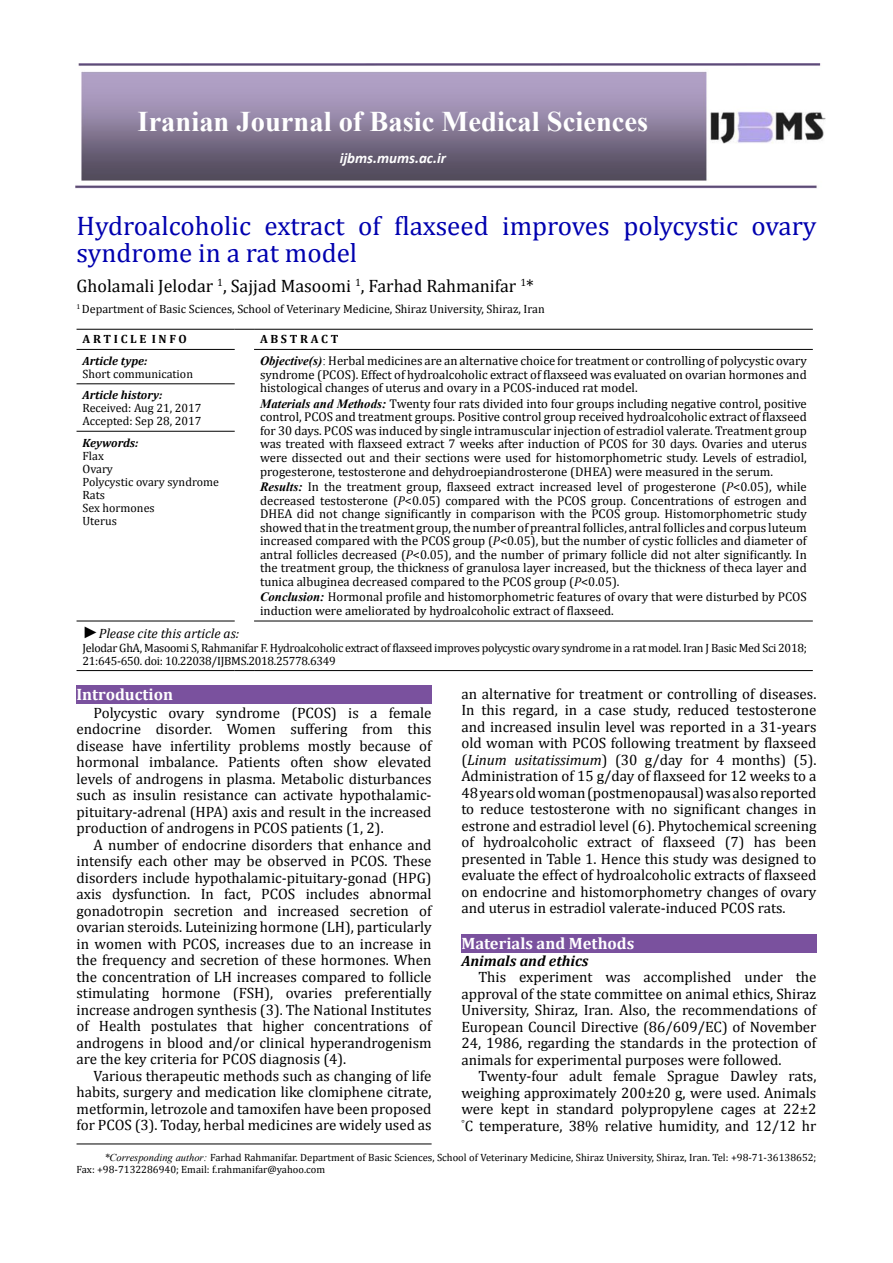
<style>
.page{position:relative;width:893px;height:1263px;background:#fff}
.page>*{position:absolute;margin:0;border:0;box-sizing:border-box;transform-origin:0 0}
.t1{font:700 28.5px "Times New Roman";color:#fff}
.t2{font:27px/27px "Cambria";color:#0000af}
.t3{font:18px "Cambria";color:#000}
.t4{font:700 16.5px "Cambria";color:#fff}
.t5{font:15px/16.5px "Cambria";color:#000;text-align:justify}
.t6{font:italic 700 15px "Calibri";color:#fff}
.t7{font:italic 700 15px "Cambria";color:#000}
.t8{font:italic 13.5px "Cambria";color:#000}
.t9{font:12.75px/13.5px "Cambria";color:#000;text-align:justify}
.t10{font:12px/13px "Cambria Math";letter-spacing:-.025em;color:#000}
.t11{font:12px/13px "Cambria";color:#000}
.t12{font:12px/13px "Cambria Math";color:#000}
.t13{font:italic 700 12px "Cambria";color:#000}
.t14{font:700 12px "Cambria";color:#000}
.t15{font:10.5px/12.6px "Cambria";color:#000}
.s1{font-family:"Times New Roman";font-weight:700;font-style:italic}
.s2{font-family:"Times New Roman"}
.s3{font-style:italic}
.s4{font-family:"Times New Roman";font-size:16.5px}
.s5{font-family:"Times New Roman";font-style:italic}
</style>
<div class="page">
<hr style="left:77px;top:1144px;width:355px;height:1px;background:#000">
<img style="left:75px;top:64px;width:750px;height:125px">
<hr style="left:77px;top:329px;width:158px;height:1px;background:#000">
<svg style="left:235px;top:329px;width:19px;height:1px"></svg>
<hr style="left:254px;top:329px;width:559px;height:1px;background:#000">
<hr style="left:77px;top:349px;width:158px;height:1px;background:#000">
<hr style="left:77px;top:383px;width:158px;height:1px;background:#000">
<hr style="left:254px;top:349px;width:559px;height:1px;background:#000">
<hr style="left:77px;top:431px;width:158px;height:1px;background:#000">
<hr style="left:77px;top:670px;width:158px;height:1px;background:#000">
<svg style="left:235px;top:670px;width:19px;height:1px"></svg>
<hr style="left:254px;top:670px;width:559px;height:1px;background:#000">
<hr style="left:77px;top:621px;width:158px;height:1px;background:#000">
<hr style="left:254px;top:621px;width:559px;height:1px;background:#000">
<div style="left:77px;top:685px;width:355px;height:19px;background:#7a519e"></div>
<div style="left:461px;top:934px;width:355px;height:19px;background:#7a519e"></div>
<h1 class="t1" style="left:138px;top:102px;width:512px">Iranian Journal of Basic Medical Sciences</h1>
<p class="t6" style="left:340px;top:149px;width:108px">ijbms.mums.ac.ir</p>
<h2 class="t2" style="left:77px;top:212px;width:741px">Hydroalcoholic extract of flaxseed improves polycystic ovary syndrome in a rat model</h2>
<p class="t3" style="left:77px;top:276px;width:459px">Gholamali Jelodar <sup>1</sup>, Sajjad Masoomi <sup>1</sup>, Farhad Rahmanifar <sup>1</sup>*</p>
<p class="t11" style="left:77px;top:302px;width:470px"><sup>1</sup> Department of Basic Sciences, School of Veterinary Medicine, Shiraz University, Shiraz, Iran</p>
<p class="t14" style="left:83px;top:331px;width:106px">A R T I C L E I N F O</p>
<p class="t14" style="left:260px;top:331px;width:80px">A B S T R A C T</p>
<p class="t13" style="left:83px;top:352px;width:66px">Article type:</p>
<p class="t12" style="left:83px;top:367px;width:112px">Short communication</p>
<p class="t9" style="left:260px;top:354px;width:548px"><span class="s1">Objective(s)</span><span class="s2">:</span> Herbal medicines are an alternative choice for treatment or controlling of polycystic ovary syndrome (PCOS). Effect of hydroalcoholic extract of flaxseed was evaluated on ovarian hormones and histological changes of uterus and ovary in a PCOS-induced rat model.</p>
<p class="t9" style="left:260px;top:397px;width:548px"><span class="s1">Materials and Methods:</span> Twenty four rats divided into four groups including negative control, positive control, PCOS and treatment groups. Positive control group received hydroalcoholic extract of flaxseed for 30 days. PCOS was induced by single intramuscular injection of estradiol valerate. Treatment group was treated with flaxseed extract 7 weeks after induction of PCOS for 30 days. Ovaries and uterus were dissected out and their sections were used for histomorphometric study. Levels of estradiol, progesterone, testosterone and dehydroepiandrosterone (DHEA) were measured in the serum.</p>
<p class="t9" style="left:260px;top:480px;width:548px"><span class="s1">Results:</span> In the treatment group, flaxseed extract increased level of progesterone (<span class="s3">P</span>&lt;0.05), while decreased testosterone (<span class="s3">P</span>&lt;0.05) compared with the PCOS group. Concentrations of estrogen and DHEA did not change significantly in comparison with the PCOS group. Histomorphometric study showed that in the treatment group, the number of preantral follicles, antral follicles and corpus luteum increased compared with the PCOS group (<span class="s3">P</span>&lt;0.05), but the number of cystic follicles and diameter of antral follicles decreased (<span class="s3">P</span>&lt;0.05), and the number of primary follicle did not alter significantly. In the treatment group, the thickness of granulosa layer increased, but the thickness of theca layer and tunica albuginea decreased compared to the PCOS group (<span class="s3">P</span>&lt;0.05).</p>
<p class="t9" style="left:260px;top:590px;width:548px"><span class="s1">Conclusion:</span> Hormonal profile and histomorphometric features of ovary that were disturbed by PCOS induction were ameliorated by hydroalcoholic extract of flaxseed.</p>
<p class="t13" style="left:83px;top:387px;width:81px">Article history:</p>
<p class="t12" style="left:83px;top:401px;width:120px">Received: Aug 21, 2017<br>Accepted: Sep 28, 2017</p>
<p class="t13" style="left:83px;top:434px;width:57px">Keywords:</p>
<p class="t11" style="left:83px;top:449px;width:138px">Flax<br>Ovary<br>Polycystic ovary syndrome<br>Rats<br>Sex hormones<br>Uterus</p>
<p class="t8" style="left:83px;top:624px;width:158px"><span class="s4">►</span>Please cite this article as:</p>
<p class="t10" style="left:83px;top:641px;width:726px">Jelodar GhA, Masoomi S, Rahmanifar F. Hydroalcoholic extract of flaxseed improves polycystic ovary syndrome in a rat model. Iran J Basic Med Sci 2018;<br>21:645-650. doi: 10.22038/IJBMS.2018.25778.6349</p>
<p class="t4" style="left:77px;top:682px;width:98px">Introduction</p>
<p class="t5" style="left:77px;top:704px;width:357px;text-indent:17px">Polycystic ovary syndrome (PCOS) is a female endocrine disorder. Women suffering from this disease have infertility problems mostly because of hormonal imbalance. Patients often show elevated levels of androgens in plasma. Metabolic disturbances such as insulin resistance can activate hypothalamic&shy;pituitary-adrenal (HPA) axis and result in the increased production of androgens in PCOS patients (1, 2).</p>
<p class="t5" style="left:77px;top:836px;width:357px;text-indent:17px">A number of endocrine disorders that enhance and intensify each other may be observed in PCOS. These disorders include hypothalamic-pituitary-gonad (HPG) axis dysfunction. In fact, PCOS includes abnormal gonadotropin secretion and increased secretion of ovarian steroids. Luteinizing hormone (LH), particularly in women with PCOS, increases due to an increase in the frequency and secretion of these hormones. When the concentration of LH increases compared to follicle stimulating hormone (FSH), ovaries preferentially increase androgen synthesis (3). The National Institutes of Health postulates that higher concentrations of androgens in blood and/or clinical hyperandrogenism are the key criteria for PCOS diagnosis (4).</p>
<p class="t5" style="left:77px;top:1067px;width:357px;text-indent:17px">Various therapeutic methods such as changing of life habits, surgery and medication like clomiphene citrate, metformin, letrozole and tamoxifen have been proposed for PCOS (3). Today, herbal medicines are widely used as</p>
<p class="t5" style="left:461px;top:685px;width:357px">an alternative for treatment or controlling of diseases.<br>In this regard, in a case study, reduced testosterone and increased insulin level was reported in a 31-years old woman with PCOS following treatment by flaxseed (<span class="s3">Linum usitatissimum</span>) (30 g/day for 4 months) (5).<br>Administration of 15 g/day of flaxseed for 12 weeks to a 48 years old woman (postmenopausal) was also reported to reduce testosterone with no significant changes in estrone and estradiol level (6). Phytochemical screening of hydroalcoholic extract of flaxseed (7) has been presented in Table 1. Hence this study was designed to evaluate the effect of hydroalcoholic extracts of flaxseed on endocrine and histomorphometry changes of ovary and uterus in estradiol valerate-induced PCOS rats.</p>
<p class="t4" style="left:461px;top:932px;width:174px">Materials and Methods</p>
<p class="t7" style="left:461px;top:950px;width:129px">Animals and ethics</p>
<p class="t5" style="left:461px;top:969px;width:357px;text-indent:17px">This experiment was accomplished under the approval of the state committee on animal ethics, Shiraz University, Shiraz, Iran. Also, the recommendations of European Council Directive (86/609/EC) of November 24, 1986, regarding the standards in the protection of animals for experimental purposes were followed.</p>
<p class="t5" style="left:461px;top:1068px;width:357px;text-indent:17px">Twenty-four adult female Sprague Dawley rats, weighing approximately 200±20 g, were used. Animals were kept in standard polypropylene cages at 22±2 <sup>°</sup>C temperature, 38% relative humidity, and 12/12 hr</p>
<p class="t15" style="left:77px;top:1151px;width:741px;text-indent:28px"><span class="s5">*Corresponding author:</span> Farhad Rahmanifar. Department of Basic Sciences, School of Veterinary Medicine, Shiraz University, Shiraz, Iran. Tel: +98-71-36138652;<br>Fax: +98-7132286940; Email: f.rahmanifar@yahoo.com</p>
</div>
